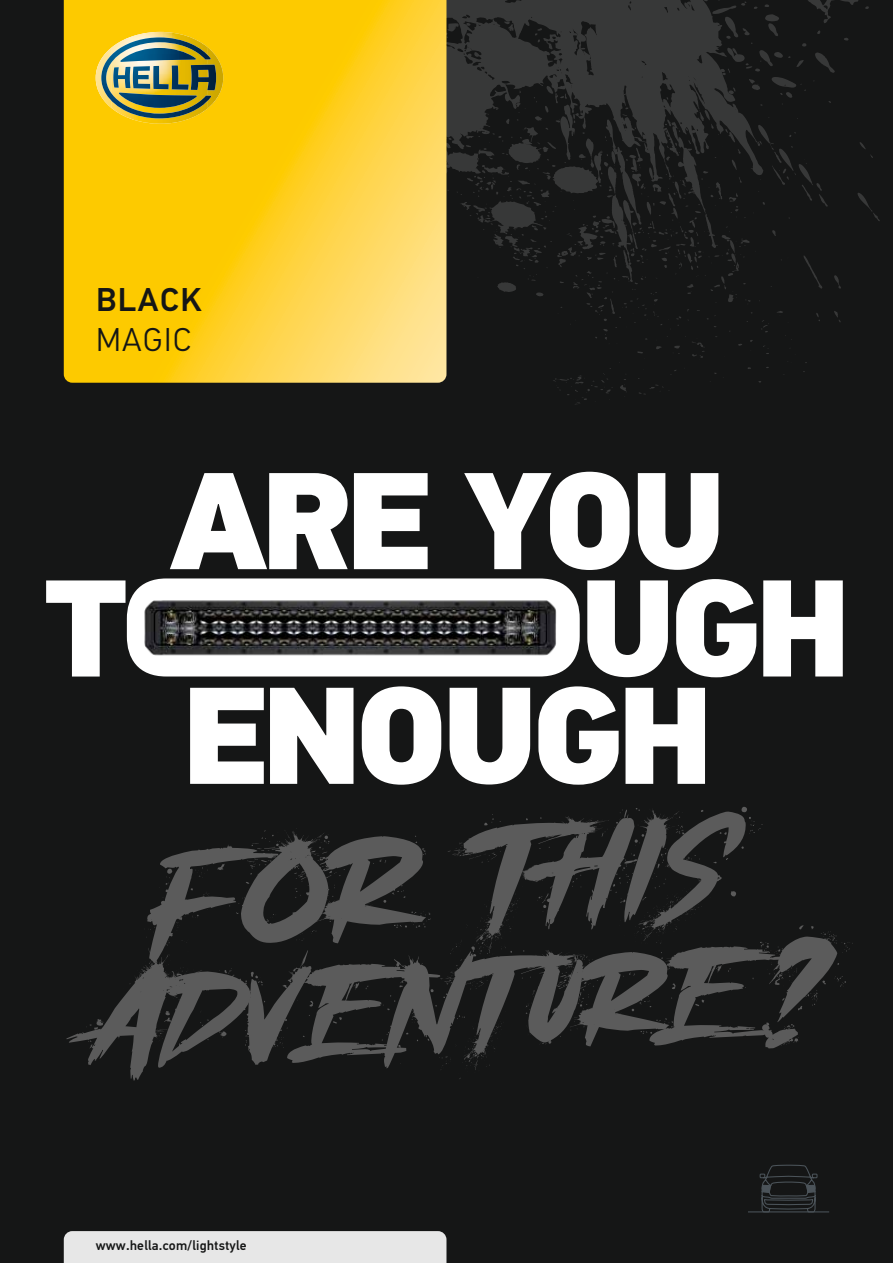
<style>
.page{position:relative;width:893px;height:1263px;background:#151616}
.page>*{position:absolute;margin:0;border:0;box-sizing:border-box;transform-origin:0 0}
.t1{font:168.6px "Apocalypse Grunge";color:#5b5b5b}
.t2{font:150px "Apocalypse Grunge";color:#5b5b5b}
.t3{font:138px/107.4px "Hella DIN Universal X Black";letter-spacing:-.055em;color:#fff}
.t4{font:500 33px "Hella DIN Universal";letter-spacing:.045em;color:#151616}
.t5{font:300 33px "Hella DIN Universal";letter-spacing:.045em;color:#151616}
.t6{font:500 13.5px "Hella DIN Universal";letter-spacing:.015em;color:#151616}
</style>
<div class="page">
<svg style="left:446px;top:0;width:434px;height:296px"></svg>
<svg style="left:759px;top:1164px;width:59px;height:49px"></svg>
<hr style="left:748px;top:1211px;width:81px;height:1px;background:#82929e">
<svg style="left:64px;top:0;width:382px;height:383px;background:#fdcf26"></svg>
<div style="left:64px;top:1231px;width:382px;height:32px;background:#e7e7e7"></div>
<img style="left:160px;top:32px;width:63px;height:92px">
<img style="left:96px;top:47px;width:5px;height:61px">
<img style="left:161px;top:118px;width:46px;height:6px">
<svg style="left:111px;top:118px;width:49px;height:6px"></svg>
<img style="left:111px;top:32px;width:96px;height:5px">
<img style="left:216px;top:47px;width:7px;height:62px">
<img style="left:101px;top:37px;width:115px;height:81px">
<div style="left:127px;top:578px;width:453px;height:98px;background:#fff;border-radius:40px"></div>
<img style="left:144px;top:600px;width:413px;height:56px">
<h3 class="t4" style="left:96px;top:279px;width:107px">BLACK</h3>
<h3 class="t5" style="left:96px;top:320px;width:96px">MAGIC</h3>
<h3 class="t3" style="left:168px;top:478px;width:560px">ARE YOU</h3>
<h3 class="t3" style="left:44px;top:586px;width:85px">T</h3>
<h3 class="t3" style="left:182px;top:586px;width:671px;text-indent:397px">UGH<br>ENOUGH</h3>
<h1 class="t1" style="left:139px;top:782px;width:594px;rotate:-4deg">FOR THIS</h1>
<h2 class="t2" style="left:82px;top:916px;width:740px;rotate:-3deg">ADVENTURE?</h2>
<p class="t6" style="left:96px;top:1237px;width:153px">www.hella.com/lightstyle</p>
</div>
